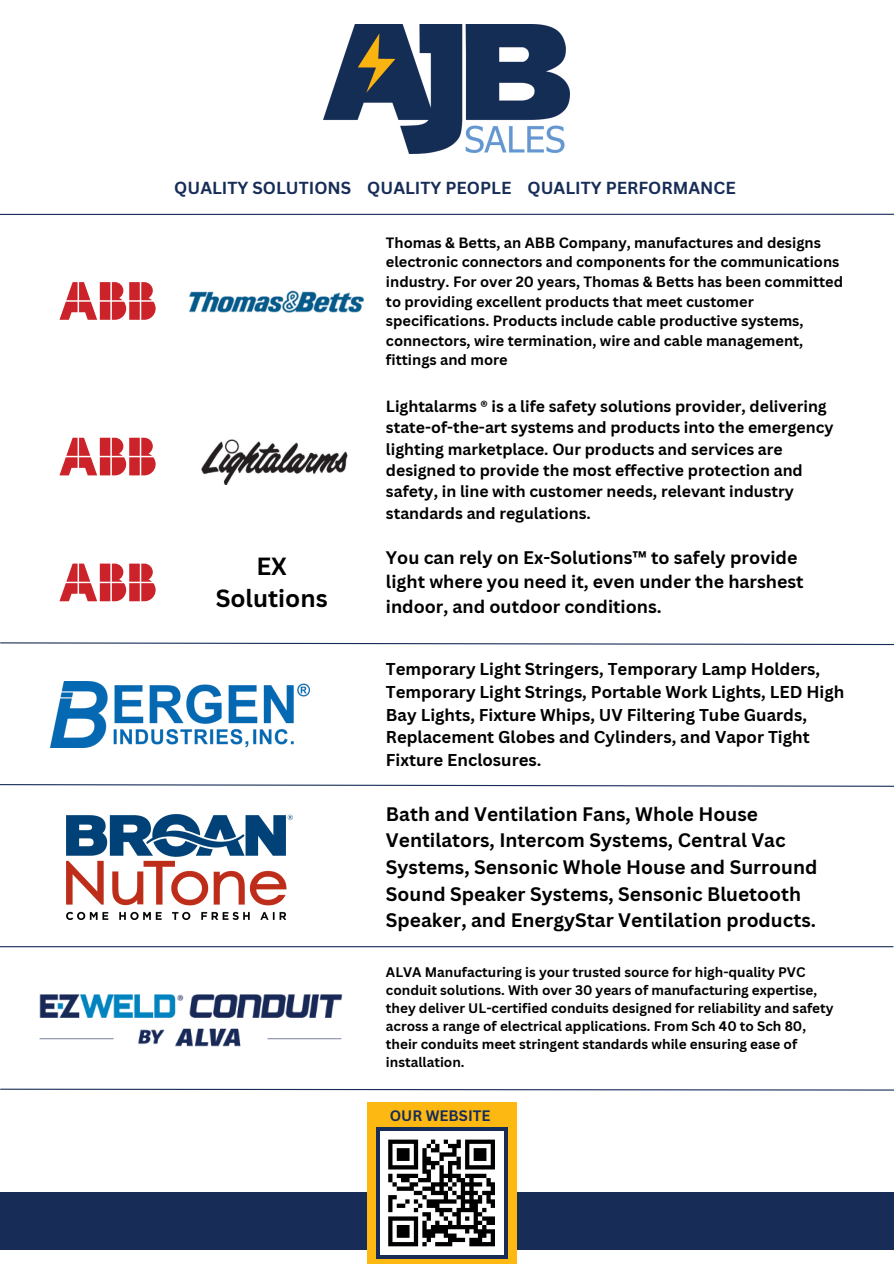
<style>
.page{position:relative;width:894px;height:1264px;background:#fff}
.page>*{position:absolute;margin:0;border:0;box-sizing:border-box;transform-origin:0 0}
.t1{font:700 24.15px/32.2px "Canva Sans";color:#000;text-align:center}
.t2{font:700 19.05px/26.5px "Canva Sans";color:#000}
.t3{font:700 17.7px/24.8px "Canva Sans";color:#000}
.t4{font:700 16.95px "Canva Sans";color:#172d57}
.t5{font:700 16.65px/22.6px "Canva Sans";color:#000}
.t6{font:700 15.75px/21.3px "Canva Sans";color:#000}
.t7{font:700 14.7px "Canva Sans";color:#172d57}
.t8{font:700 14.55px/19.6px "Canva Sans";color:#000}
.t9{font:700 13.5px/18px "Canva Sans";color:#000}
</style>
<div class="page">
<div style="left:0;top:1192px;width:893px;height:57px;background:#172d57"></div>
<svg style="left:0;top:1088px;width:893px;height:3px"></svg>
<hr style="left:0;top:946px;width:892px;height:1px;background:#172d57">
<svg style="left:59px;top:282px;width:97px;height:38px"></svg>
<img style="left:189px;top:290px;width:175px;height:23px">
<img style="left:201px;top:439px;width:147px;height:45px">
<img style="left:323px;top:25px;width:246px;height:129px">
<div style="left:367px;top:1101px;width:149px;height:162px;background:#feb812"></div>
<div style="left:376px;top:1127px;width:131px;height:131px;background:linear-gradient(to right,#172d57,#172d57)"></div>
<div style="left:379px;top:1131px;width:124px;height:123px;background:#fff"></div>
<svg style="left:388px;top:1139px;width:107px;height:107px"></svg>
<svg style="left:435px;top:1241px;width:17px;height:5px"></svg>
<div style="left:469px;top:1241px;width:26px;height:5px;background:#000"></div>
<img style="left:67px;top:814px;width:226px;height:105px">
<svg style="left:0;top:784px;width:893px;height:3px"></svg>
<img style="left:51px;top:681px;width:258px;height:66px">
<svg style="left:0;top:642px;width:893px;height:3px"></svg>
<hr style="left:0;top:214px;width:893px;height:1px;background:#172d57">
<svg style="left:59px;top:438px;width:97px;height:37px"></svg>
<svg style="left:59px;top:563px;width:97px;height:38px"></svg>
<img style="left:39px;top:994px;width:303px;height:53px">
<p class="t4" style="left:174px;top:176px;width:563px">QUALITY SOLUTIONS QUALITY PEOPLE QUALITY PERFORMANCE</p>
<h4 class="t1" style="left:216px;top:549px;width:113px">EX<br>Solutions</h4>
<p class="t8" style="left:386px;top:232px;width:458px">Thomas &amp; Betts, an ABB Company, manufactures and designs electronic connectors and components for the communications industry. For over 20 years, Thomas &amp; Betts has been committed to providing excellent products that meet customer specifications. Products include cable productive systems, connectors, wire termination, wire and cable management, fittings and more</p>
<p class="t6" style="left:386px;top:395px;width:449px">Lightalarms ® is a life safety solutions provider, delivering state-of-the-art systems and products into the emergency lighting marketplace. Our products and services are designed to provide the most effective protection and safety, in line with customer needs, relevant industry standards and regulations.</p>
<h1 class="t3" style="left:386px;top:544px;width:419px">You can rely on Ex-Solutions™ to safely provide light where you need it, even under the harshest indoor, and outdoor conditions.</h1>
<p class="t5" style="left:386px;top:657px;width:460px">Temporary Light Stringers, Temporary Lamp Holders, Temporary Light Strings, Portable Work Lights, LED High Bay Lights, Fixture Whips, UV Filtering Tube Guards, Replacement Globes and Cylinders, and Vapor Tight Fixture Enclosures.</p>
<h4 class="t2" style="left:386px;top:800px;width:433px">Bath and Ventilation Fans, Whole House Ventilators, Intercom Systems, Central Vac Systems, Sensonic Whole House and Surround Sound Speaker Systems, Sensonic Bluetooth Speaker, and EnergyStar Ventilation products.</h4>
<h2 class="t9" style="left:386px;top:963px;width:449px">ALVA Manufacturing is your trusted source for high-quality PVC conduit solutions. With over 30 years of manufacturing expertise, they deliver UL-certified conduits designed for reliability and safety across a range of electrical applications. From Sch 40 to Sch 80, their conduits meet stringent standards while ensuring ease of installation.</h2>
<h2 class="t7" style="left:390px;top:1105px;width:102px">OUR WEBSITE</h2>
</div>
